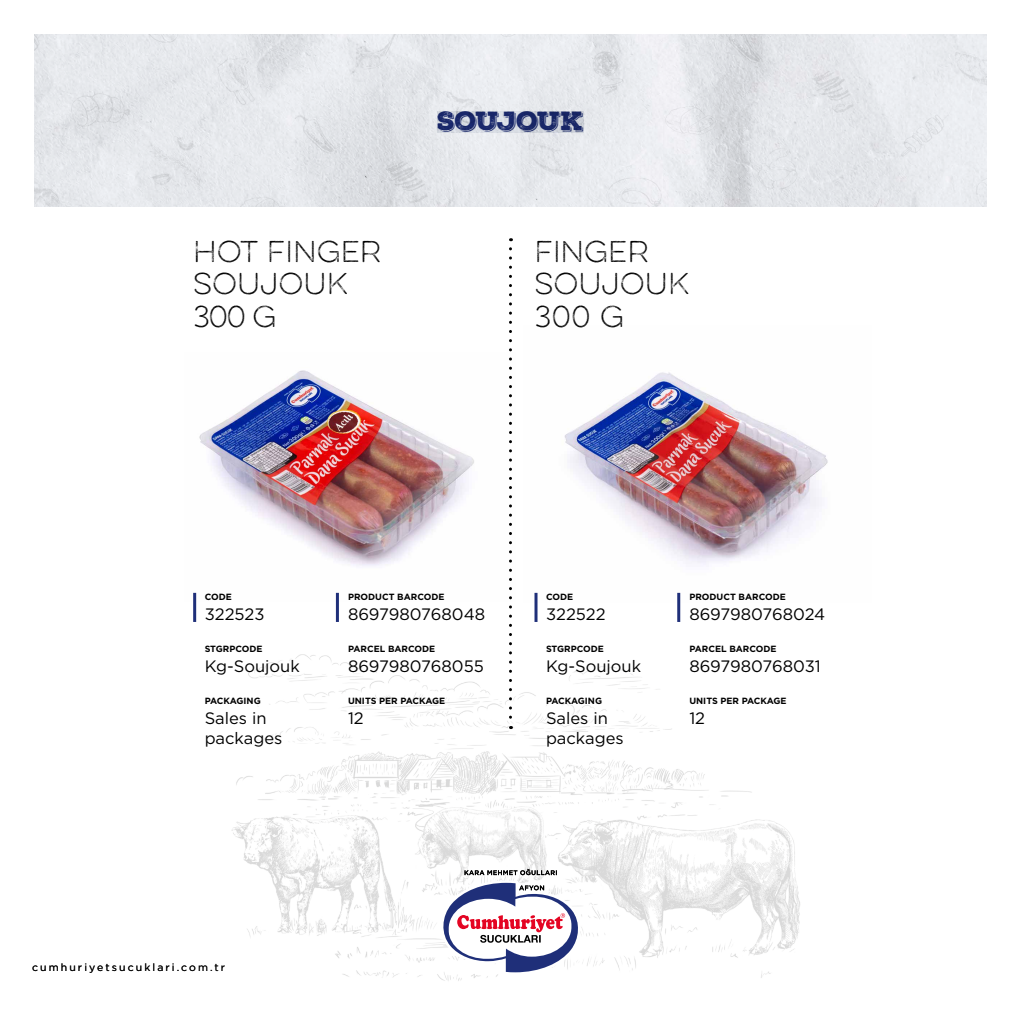
<style>
.page{position:relative;width:1021px;height:1021px;background:#fff}
.page>*{position:absolute;margin:0;border:0;box-sizing:border-box;transform-origin:0 0}
.t1{font:100 27px/32.4px "Eveleth";color:#000}
.t2{font:25.5px "Nexa Rust Slab Black Shadow 01";letter-spacing:-.03em;color:#1f2f79}
.t3{font:16.5px/19.8px "Gotham";color:#000}
.t4{font:10.5px "Gotham";letter-spacing:.2em;color:#000}
.t5{font:700 9px "Gotham";color:#000}
</style>
<div class="page">
<img style="left:34px;top:34px;width:952px;height:172px">
<img style="left:231px;top:654px;width:569px;height:327px">
<svg style="left:437px;top:868px;width:146px;height:106px"></svg>
<svg style="left:509px;top:249px;width:3px;height:480px"></svg>
<img style="left:193px;top:352px;width:319px;height:250px">
<hr style="left:193px;top:593px;width:3px;height:29px;background:#1f2f79">
<hr style="left:336px;top:593px;width:3px;height:29px;background:#1f2f79">
<img style="left:534px;top:372px;width:294px;height:231px">
<hr style="left:534px;top:593px;width:3px;height:29px;background:#1f2f79">
<hr style="left:677px;top:593px;width:3px;height:29px;background:#1f2f79">
<h1 class="t1" style="left:193px;top:235px;width:190px">HOT FINGER<br>SOUJOUK<br>300 G</h1>
<h2 class="t2" style="left:437px;top:104px;width:147px">SOUJOUK</h2>
<h1 class="t1" style="left:534px;top:235px;width:156px">FINGER<br>SOUJOUK<br>300 G</h1>
<p class="t5" style="left:205px;top:591px;width:29px">CODE</p>
<h3 class="t3" style="left:205px;top:603px;width:61px">322523</h3>
<p class="t5" style="left:205px;top:642px;width:59px">STGRPCODE</p>
<h3 class="t3" style="left:205px;top:655px;width:97px">Kg-Soujouk</h3>
<p class="t5" style="left:205px;top:695px;width:58px">PACKAGING</p>
<h3 class="t3" style="left:205px;top:708px;width:79px">Sales in packages</h3>
<p class="t5" style="left:348px;top:591px;width:98px">PRODUCT BARCODE</p>
<h3 class="t3" style="left:348px;top:603px;width:139px">8697980768048</h3>
<p class="t5" style="left:348px;top:642px;width:89px">PARCEL BARCODE</p>
<h3 class="t3" style="left:348px;top:655px;width:137px">8697980768055</h3>
<p class="t5" style="left:348px;top:694px;width:99px">UNITS PER PACKAGE</p>
<h3 class="t3" style="left:348px;top:707px;width:17px">12</h3>
<p class="t5" style="left:546px;top:591px;width:29px">CODE</p>
<h3 class="t3" style="left:546px;top:603px;width:61px">322522</h3>
<p class="t5" style="left:546px;top:642px;width:59px">STGRPCODE</p>
<h3 class="t3" style="left:546px;top:655px;width:97px">Kg-Soujouk</h3>
<p class="t5" style="left:546px;top:695px;width:58px">PACKAGING</p>
<h3 class="t3" style="left:546px;top:708px;width:79px">Sales in packages</h3>
<p class="t5" style="left:689px;top:591px;width:98px">PRODUCT BARCODE</p>
<h3 class="t3" style="left:689px;top:603px;width:137px">8697980768024</h3>
<p class="t5" style="left:689px;top:642px;width:89px">PARCEL BARCODE</p>
<h3 class="t3" style="left:689px;top:655px;width:133px">8697980768031</h3>
<p class="t5" style="left:689px;top:694px;width:99px">UNITS PER PACKAGE</p>
<h3 class="t3" style="left:689px;top:707px;width:17px">12</h3>
<p class="t4" style="left:32px;top:960px;width:195px">cumhuriyetsucuklari.com.tr</p>
</div>
